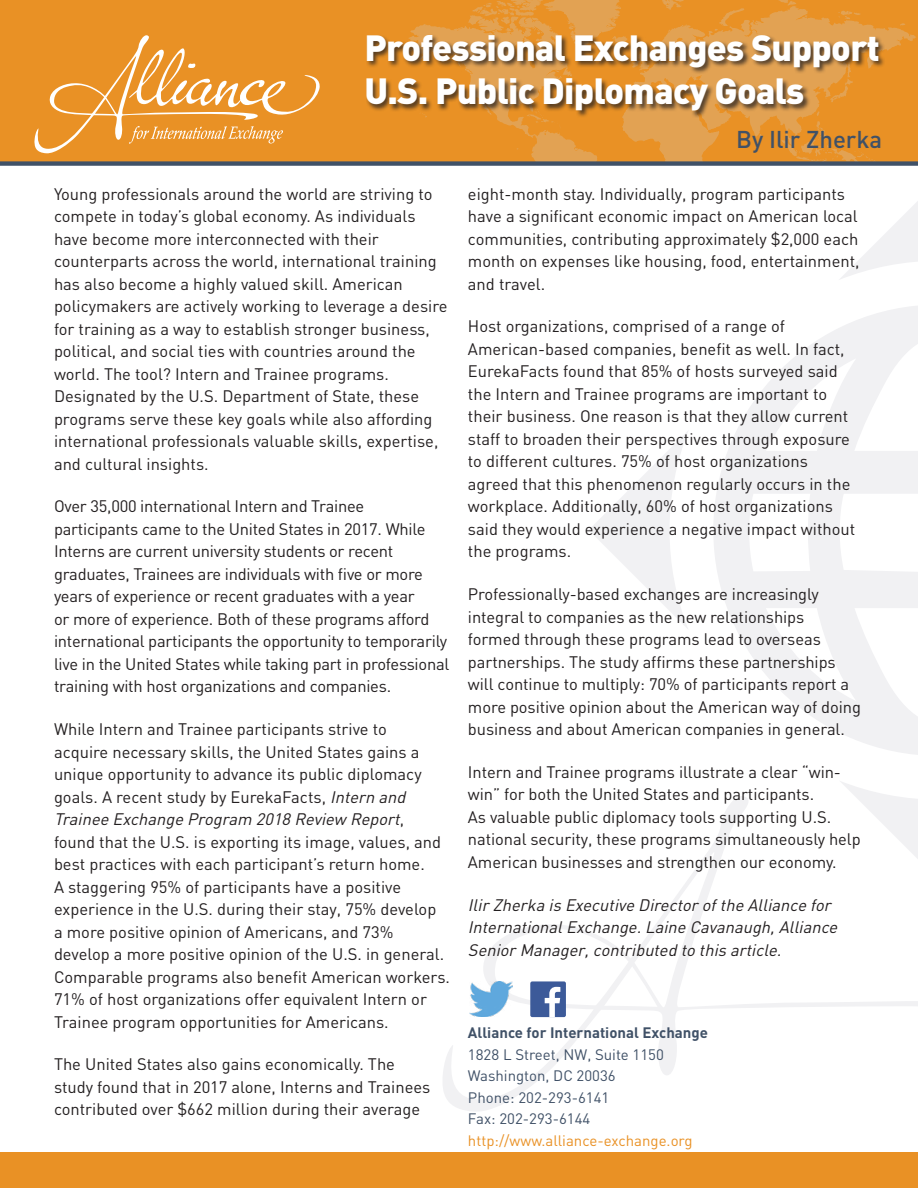
<style>
.page{position:relative;width:918px;height:1188px;background:#fff}
.page>*{position:absolute;margin:0;border:0;box-sizing:border-box;transform-origin:0 0}
.t1{font:900 36px/43.2px "DIN";letter-spacing:-.02em;color:#fff}
.t2{font:500 24px "DIN";color:#405167}
.t3{font:16.5px/22.5px "DIN";color:#231f20}
.t4{font:italic 16.5px/22.5px "DIN";color:#231f20}
.t5{font:15px "DIN";color:#405167}
.t6{font:700 15px "DIN";color:#405167}
.t7{font:15px "DIN";color:#e99125}
.s1{font-style:italic}
</style>
<div class="page">
<svg style="left:589px;top:201px;width:329px;height:594px"></svg>
<svg style="left:443px;top:795px;width:475px;height:316px"></svg>
<div style="left:0;top:0;width:918px;height:163px;background:#e99125"></div>
<svg style="left:410px;top:0;width:211px;height:161px"></svg>
<svg style="left:662px;top:0;width:22px;height:6px"></svg>
<svg style="left:778px;top:0;width:18px;height:5px"></svg>
<svg style="left:622px;top:6px;width:294px;height:155px"></svg>
<svg style="left:759px;top:134px;width:3px;height:6px"></svg>
<svg style="left:781px;top:118px;width:95px;height:43px"></svg>
<div style="left:0;top:161px;width:918px;height:5px;background:#405167"></div>
<svg style="left:34px;top:35px;width:286px;height:119px"></svg>
<div style="left:0;top:1153px;width:918px;height:35px;background:#e99125"></div>
<div style="left:366px;top:34px;width:520px;height:84px;background:#231f20;opacity:.75"></div>
<img style="left:469px;top:981px;width:43px;height:35px">
<div style="left:530px;top:981px;width:36px;height:36px;background:#3c5a99;border-radius:2px"></div>
<svg style="left:545px;top:987px;width:15px;height:30px"></svg>
<p class="t1" style="left:364px;top:25px;width:517px">Professional Exchanges Support<br>U.S. Public Diplomacy Goals</p>
<p class="t3" style="left:54px;top:182px;width:395px">Young professionals around the world are striving to compete in today’s global economy. As individuals have become more interconnected with their counterparts across the world, international training has also become a highly valued skill. American policymakers are actively working to leverage a desire for training as a way to establish stronger business, political, and social ties with countries around the world. The tool? Intern and Trainee programs.<br>Designated by the U.S. Department of State, these programs serve these key goals while also affording international professionals valuable skills, expertise, and cultural insights.</p>
<p class="t3" style="left:54px;top:495px;width:397px">Over 35,000 international Intern and Trainee participants came to the United States in 2017. While Interns are current university students or recent graduates, Trainees are individuals with five or more years of experience or recent graduates with a year<br>or more of experience. Both of these programs afford international participants the opportunity to temporarily live in the United States while taking part in professional training with host organizations and companies.</p>
<p class="t3" style="left:54px;top:718px;width:398px">While Intern and Trainee participants strive to<br>acquire necessary skills, the United States gains a unique opportunity to advance its public diplomacy goals. A recent study by EurekaFacts, <span class="s1">Intern and Trainee Exchange Program 2018 Review Report</span>,<br>found that the U.S. is exporting its image, values, and best practices with each participant’s return home.<br>A staggering 95% of participants have a positive experience in the U.S. during their stay, 75% develop<br>a more positive opinion of Americans, and 73% develop a more positive opinion of the U.S. in general.<br>Comparable programs also benefit American workers.<br>71% of host organizations offer equivalent Intern or Trainee program opportunities for Americans.</p>
<p class="t3" style="left:54px;top:1053px;width:378px">The United States also gains economically. The study found that in 2017 alone, Interns and Trainees contributed over $662 million during their average</p>
<p class="t2" style="left:736px;top:124px;width:148px">By Ilir Zherka</p>
<p class="t3" style="left:468px;top:182px;width:393px">eight-month stay. Individually, program participants have a significant economic impact on American local communities, contributing approximately $2,000 each month on expenses like housing, food, entertainment, and travel.</p>
<p class="t3" style="left:468px;top:315px;width:389px">Host organizations, comprised of a range of American-based companies, benefit as well. In fact, EurekaFacts found that 85% of hosts surveyed said the Intern and Trainee programs are important to their business. One reason is that they allow current staff to broaden their perspectives through exposure to different cultures. 75% of host organizations agreed that this phenomenon regularly occurs in the workplace. Additionally, 60% of host organizations said they would experience a negative impact without the programs.</p>
<p class="t3" style="left:468px;top:583px;width:395px">Professionally-based exchanges are increasingly integral to companies as the new relationships<br>formed through these programs lead to overseas partnerships. The study affirms these partnerships will continue to multiply: 70% of participants report a more positive opinion about the American way of doing business and about American companies in general.</p>
<p class="t3" style="left:468px;top:760px;width:394px">Intern and Trainee programs illustrate a clear “win&shy;win” for both the United States and participants.<br>As valuable public diplomacy tools supporting U.S. national security, these programs simultaneously help American businesses and strengthen our economy.</p>
<p class="t4" style="left:468px;top:893px;width:375px">IlirZherka is Executive Directorofthe Alliance for<br>InternationalExchange.Laine Cavanaugh,Alliance<br>SeniorManager,contributed to this article.</p>
<p class="t6" style="left:468px;top:1023px;width:242px">Alliance for International Exchange</p>
<p class="t5" style="left:468px;top:1045px;width:197px">1828 L Street, NW, Suite 1150</p>
<p class="t5" style="left:468px;top:1066px;width:149px">Washington, DC 20036</p>
<p class="t5" style="left:468px;top:1088px;width:143px">Phone: 202-293-6141</p>
<p class="t5" style="left:468px;top:1110px;width:124px">Fax: 202-293-6144</p>
<p class="t7" style="left:468px;top:1131px;width:226px">http://www.alliance-exchange.org</p>
</div>
